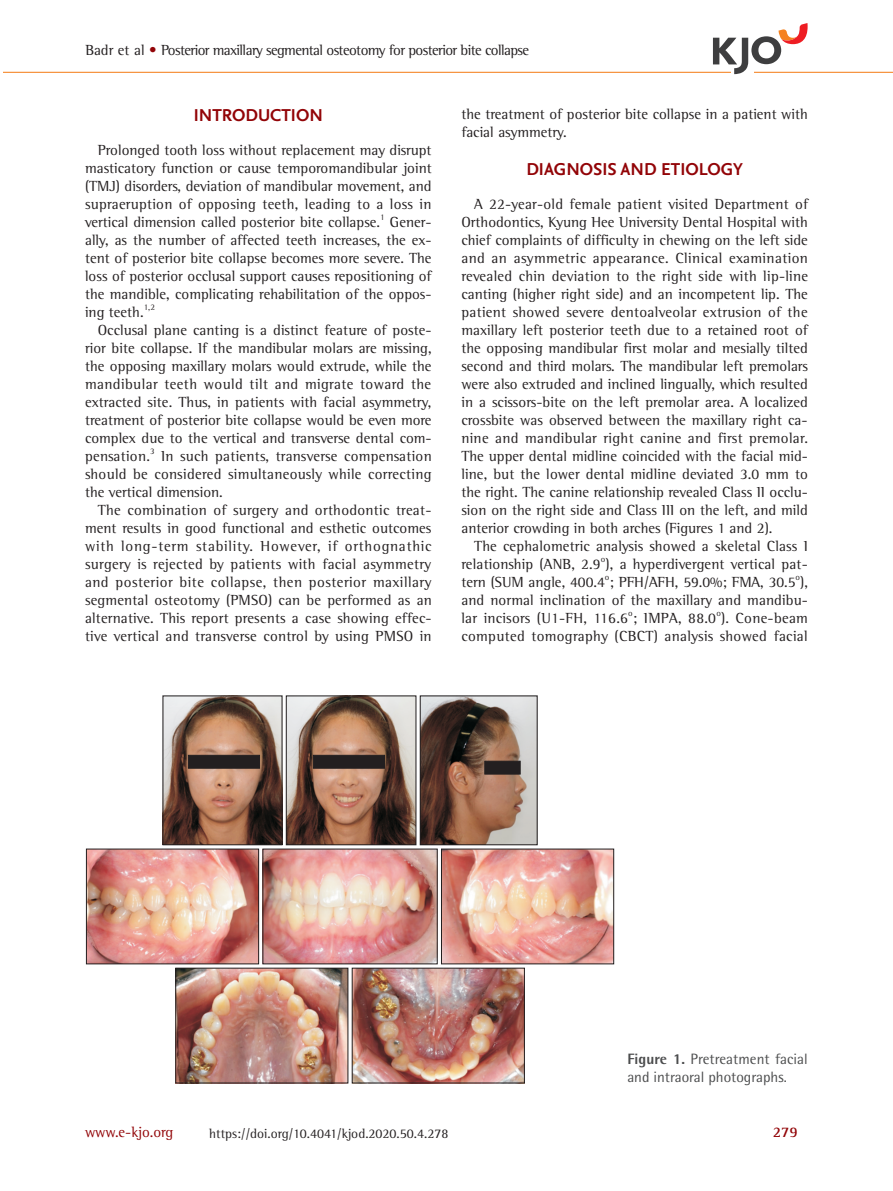
<style>
.page{position:relative;width:893px;height:1191px;background:#fff}
.page>*{position:absolute;margin:0;border:0;box-sizing:border-box;transform-origin:0 0}
.t1{font:700 18px "Nexus Sans";color:#920407}
.t2{font:15px/18px "Rotis Semi Serif Std";color:#231f20;text-align:justify}
.t3{font:15px "Rotis Semi Serif Std";letter-spacing:-.04em;color:#231f20}
.t4{font:15px/18px "Rotis Semi Sans Std";color:#4b4c4d}
.t5{font:15px "Rotis Semi Serif Std";letter-spacing:.02em;color:#231f20}
.t6{font:15px "Rotis Semi Serif Std";color:#920407}
.t7{font:700 15px "Rotis Semi Serif Std";color:#920407}
.t8{font:13.5px "Rotis Semi Serif Std";color:#231f20}
.t9{font:8.7px "Rotis Semi Serif Std";color:#231f20}
.s1{color:#920407}
.s2{font-weight:800}
</style>
<div class="page">
<hr style="left:0;top:72px;width:893px;height:1px;background:#f58220">
<svg style="left:713px;top:23px;width:95px;height:51px"></svg>
<hr style="left:0;top:64px;width:3px;height:17px;background:#fff">
<img style="left:86px;top:695px;width:528px;height:388px">
<div style="left:188px;top:755px;width:72px;height:13px;background:#231f20"></div>
<div style="left:313px;top:755px;width:72px;height:13px;background:#231f20"></div>
<div style="left:485px;top:761px;width:35px;height:13px;background:#231f20"></div>
<p class="t3" style="left:85px;top:41px;width:445px">Badr et al <span class="s1">•</span> Posterior maxillary segmental osteotomy for posterior bite collapse</p>
<p class="t1" style="left:194px;top:104px;width:131px">INTRODUCTION</p>
<p class="t2" style="left:85px;top:141px;width:348px;text-indent:13px">Prolonged tooth loss without replacement may disrupt masticatory function or cause temporomandibular joint (TMJ) disorders, deviation of mandibular movement, and supraeruption of opposing teeth, leading to a loss in vertical dimension called posterior bite collapse.</p>
<p class="t9" style="left:380px;top:212px;width:6px">1</p>
<p class="t2" style="left:85px;top:213px;width:348px;text-indent:305px">Gener&shy;ally, as the number of affected teeth increases, the ex&shy;tent of posterior bite collapse becomes more severe. The loss of posterior occlusal support causes repositioning of the mandible, complicating rehabilitation of the oppos&shy;ing teeth.</p>
<p class="t9" style="left:144px;top:302px;width:13px">1,2</p>
<p class="t2" style="left:85px;top:321px;width:348px;text-indent:13px">Occlusal plane canting is a distinct feature of poste&shy;rior bite collapse. If the mandibular molars are missing, the opposing maxillary molars would extrude, while the mandibular teeth would tilt and migrate toward the extracted site. Thus, in patients with facial asymmetry, treatment of posterior bite collapse would be even more complex due to the vertical and transverse dental com&shy;pensation.</p>
<p class="t9" style="left:150px;top:446px;width:6px">3</p>
<p class="t2" style="left:85px;top:447px;width:348px;text-indent:76px">In such patients, transverse compensation should be considered simultaneously while correcting the vertical dimension.</p>
<p class="t2" style="left:85px;top:501px;width:348px;text-indent:13px">The combination of surgery and orthodontic treat&shy;ment results in good functional and esthetic outcomes with long-term stability. However, if orthognathic surgery is rejected by patients with facial asymmetry and posterior bite collapse, then posterior maxillary segmental osteotomy (PMSO) can be performed as an alternative. This report presents a case showing effec&shy;tive vertical and transverse control by using PMSO in</p>
<p class="t2" style="left:461px;top:105px;width:348px">the treatment of posterior bite collapse in a patient with facial asymmetry.</p>
<p class="t1" style="left:526px;top:158px;width:218px">DIAGNOSIS AND ETIOLOGY</p>
<p class="t2" style="left:461px;top:195px;width:348px;text-indent:13px">A 22-year-old female patient visited Department of Orthodontics, Kyung Hee University Dental Hospital with chief complaints of difficulty in chewing on the left side and an asymmetric appearance. Clinical examination revealed chin deviation to the right side with lip-line canting (higher right side) and an incompetent lip. The patient showed severe dentoalveolar extrusion of the maxillary left posterior teeth due to a retained root of the opposing mandibular first molar and mesially tilted second and third molars. The mandibular left premolars were also extruded and inclined lingually, which resulted in a scissors-bite on the left premolar area. A localized crossbite was observed between the maxillary right ca&shy;nine and mandibular right canine and first premolar.<br>The upper dental midline coincided with the facial mid&shy;line, but the lower dental midline deviated 3.0 mm to the right. The canine relationship revealed Class II occlu&shy;sion on the right side and Class III on the left, and mild anterior crowding in both arches (Figures 1 and 2).</p>
<p class="t2" style="left:461px;top:537px;width:348px;text-align:right">The cephalometric analysis showed a skeletal Class I relationship (ANB, 2.9 ), a hyperdivergent vertical pat-</p>
<p class="t9" style="left:601px;top:554px;width:6px">o</p>
<p class="t2" style="left:461px;top:573px;width:348px">tern (SUM angle, 400.4 ; PFH/AFH, 59.0%; FMA, 30.5 ),</p>
<p class="t9" style="left:605px;top:572px;width:6px">o</p>
<p class="t9" style="left:796px;top:572px;width:6px">o</p>
<p class="t2" style="left:461px;top:591px;width:348px">and normal inclination of the maxillary and mandibu&shy;lar incisors (U1-FH, 116.6 ; IMPA, 88.0 ). Cone-beam</p>
<p class="t9" style="left:628px;top:608px;width:6px">o</p>
<p class="t9" style="left:716px;top:608px;width:6px">o</p>
<p class="t5" style="left:461px;top:627px;width:348px">computed tomography (CBCT) analysis showed facial</p>
<p class="t4" style="left:627px;top:1050px;width:182px"><span class="s2">Figure 1.</span> Pretreatment facial and intraoral photographs.</p>
<p class="t6" style="left:85px;top:1122px;width:90px">www.e-kjo.org</p>
<p class="t8" style="left:209px;top:1125px;width:241px">https://doi.org/10.4041/kjod.2020.50.4.278</p>
<p class="t7" style="left:773px;top:1122px;width:27px">279</p>
</div>
